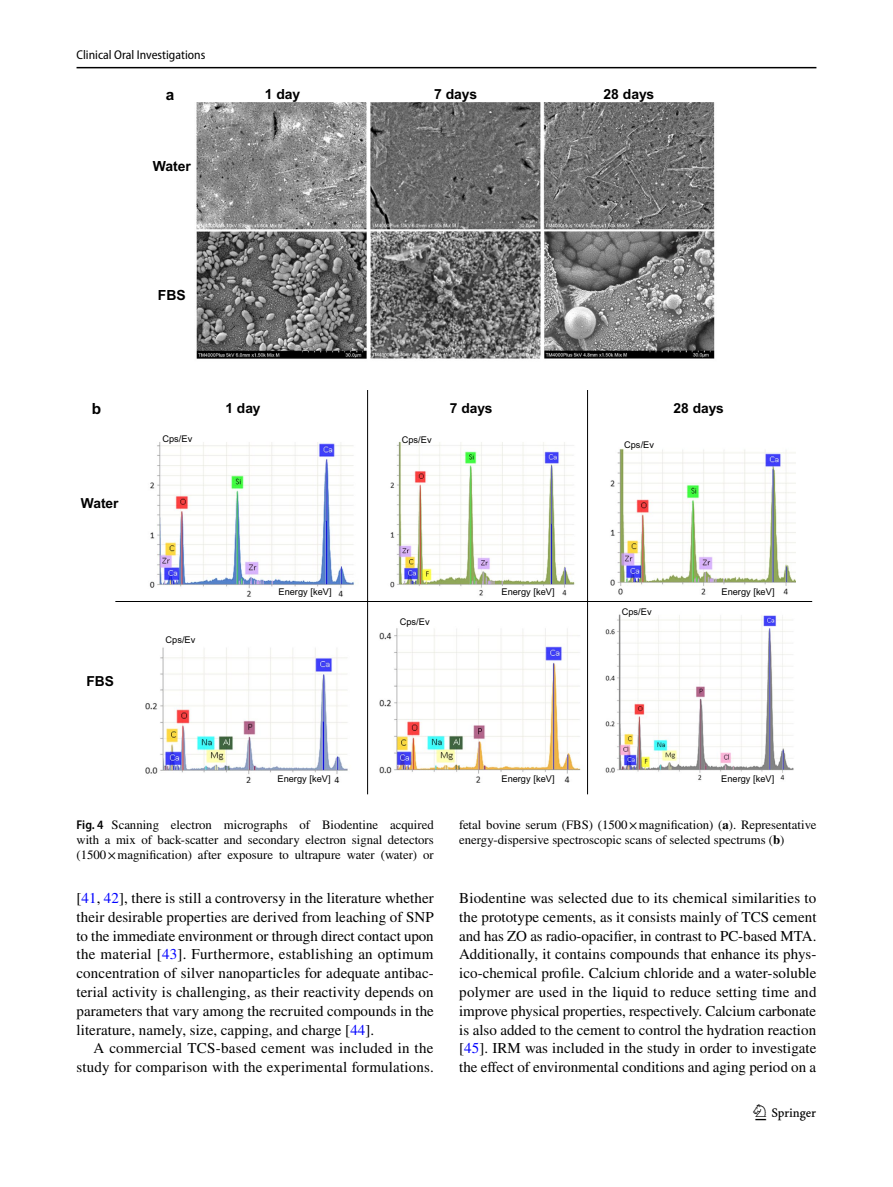
<style>
.page{position:relative;width:893px;height:1187px;background:#fff}
.page>*{position:absolute;margin:0;border:0;box-sizing:border-box;transform-origin:0 0}
.t1{font:22.5px "Springnew Regular 3";color:#000}
.t2{font:15.45px "Arial Bold MT3";color:#000}
.t3{font:15px/18.8px "STIX";letter-spacing:.005em;color:#000;text-align:justify}
.t4{font:13.95px "Arial Bold MT3";color:#000}
.t5{font:13.8px "Arial Bold MT3";color:#000}
.t6{font:12.75px/15px "STIX";color:#000;text-align:justify}
.t7{font:semi-condensed 12.75px "Myriad Pro";color:#000}
.t8{font:9.3px "Arial MT5";color:#000}
.s1{font-family:"Myriad Pro";font-weight:600;font-stretch:semi-condensed}
.s2{font-weight:700}
.s3{color:#00f}
</style>
<div class="page">
<hr style="left:77px;top:67px;width:739px;height:1px;background:#000">
<img style="left:146px;top:102px;width:650px;height:680px">
<hr style="left:367px;top:390px;width:1px;height:404px;background:#000">
<hr style="left:587px;top:390px;width:1px;height:404px;background:#000">
<hr style="left:115px;top:601px;width:697px;height:1px;background:#000">
<p class="t7" style="left:77px;top:48px;width:130px">Clinical Oral Investigations</p>
<p class="t2" style="left:166px;top:84px;width:10px">a</p>
<p class="t4" style="left:265px;top:85px;width:37px">1 day</p>
<p class="t4" style="left:434px;top:85px;width:45px">7 days</p>
<p class="t4" style="left:603px;top:85px;width:52px">28 days</p>
<p class="t4" style="left:153px;top:156px;width:40px">Water</p>
<p class="t4" style="left:158px;top:286px;width:29px">FBS</p>
<p class="t2" style="left:92px;top:398px;width:11px">b</p>
<p class="t5" style="left:225px;top:399px;width:37px">1 day</p>
<p class="t5" style="left:450px;top:399px;width:44px">7 days</p>
<p class="t5" style="left:673px;top:399px;width:52px">28 days</p>
<p class="t5" style="left:81px;top:493px;width:39px">Water</p>
<p class="t8" style="left:162px;top:432px;width:31px">Cps/Ev</p>
<p class="t5" style="left:86px;top:671px;width:29px">FBS</p>
<p class="t8" style="left:166px;top:633px;width:31px">Cps/Ev</p>
<p class="t8" style="left:279px;top:585px;width:55px">Energy [keV]</p>
<p class="t8" style="left:402px;top:433px;width:31px">Cps/Ev</p>
<p class="t8" style="left:400px;top:615px;width:31px">Cps/Ev</p>
<p class="t8" style="left:502px;top:585px;width:55px">Energy [keV]</p>
<p class="t8" style="left:624px;top:438px;width:31px">Cps/Ev</p>
<p class="t8" style="left:622px;top:605px;width:31px">Cps/Ev</p>
<p class="t8" style="left:721px;top:585px;width:55px">Energy [keV]</p>
<p class="t8" style="left:278px;top:771px;width:55px">Energy [keV]</p>
<p class="t6" style="left:77px;top:818px;width:359px"><span class="s1">Fig. 4</span> Scanning electron micrographs of Biodentine acquired with a mix of back-scatter and secondary electron signal detectors (1500×magnification) after exposure to ultrapure water (water) or</p>
<p class="t6" style="left:459px;top:818px;width:359px">fetal bovine serum (FBS) (1500×magnification) (<span class="s2">a</span>). Representative energy-dispersive spectroscopic scans of selected spectrums (<span class="s2">b</span>)</p>
<p class="t8" style="left:502px;top:771px;width:55px">Energy [keV]</p>
<p class="t8" style="left:721px;top:771px;width:55px">Energy [keV]</p>
<p class="t3" style="left:77px;top:889px;width:359px">[<span class="s3">41</span>, <span class="s3">42</span>], there is still a controversy in the literature whether their desirable properties are derived from leaching of SNP to the immediate environment or through direct contact upon the material [<span class="s3">43</span>]. Furthermore, establishing an optimum concentration of silver nanoparticles for adequate antibac&shy;terial activity is challenging, as their reactivity depends on parameters that vary among the recruited compounds in the literature, namely, size, capping, and charge [<span class="s3">44</span>].</p>
<p class="t3" style="left:77px;top:1039px;width:359px;text-align:right">A commercial TCS-based cement was included in the study for comparison with the experimental formulations.</p>
<p class="t3" style="left:459px;top:889px;width:359px">Biodentine was selected due to its chemical similarities to the prototype cements, as it consists mainly of TCS cement and has ZO as radio-opacifier, in contrast to PC-based MTA.<br>Additionally, it contains compounds that enhance its phys&shy;ico-chemical profile. Calcium chloride and a water-soluble polymer are used in the liquid to reduce setting time and improve physical properties, respectively. Calcium carbonate is also added to the cement to control the hydration reaction [<span class="s3">45</span>]. IRM was included in the study in order to investigate the effect of environmental conditions and aging period on a</p>
<h1 class="t1" style="left:755px;top:1104px;width:62px">1 3</h1>
</div>
